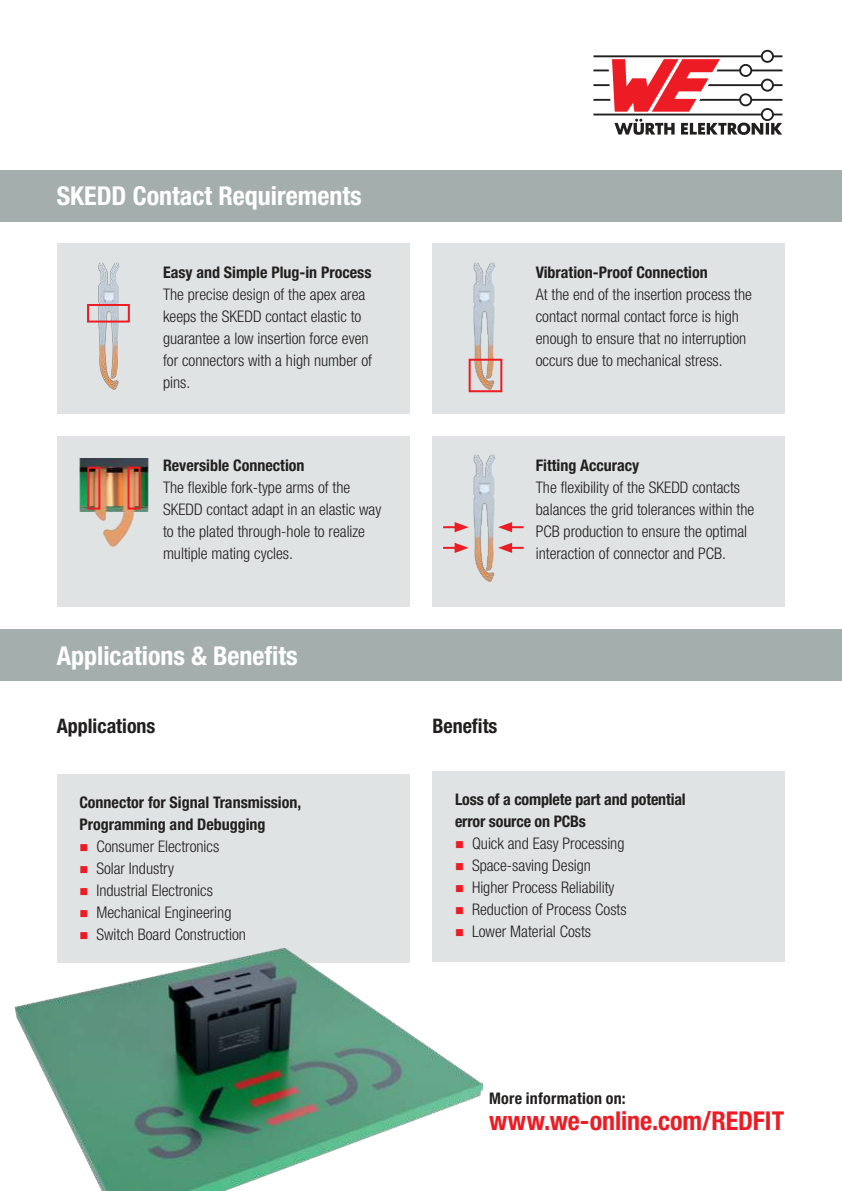
<style>
.page{position:relative;width:842px;height:1191px;background:#fff}
.page>*{position:absolute;margin:0;border:0;box-sizing:border-box;transform-origin:0 0}
.t1{font:700 condensed 26px "Helvetica Neue LT Pro";color:#fff}
.t2{font:700 condensed 26px "Helvetica Neue LT Pro";color:#ed1c24}
.t3{font:700 condensed 20px "Helvetica Neue LT Pro";color:#221f1f}
.t4{font:300 condensed 16px/22px "Helvetica Neue LT Pro";color:#221f1f}
.t5{font:700 condensed 16px/22px "Helvetica Neue LT Pro";color:#221f1f}
</style>
<div class="page">
<div style="left:0;top:629px;width:842px;height:51px;background:#a4afad"></div>
<div style="left:0;top:170px;width:842px;height:51px;background:#a4afad"></div>
<svg style="left:593px;top:50px;width:189px;height:85px"></svg>
<div style="left:57px;top:774px;width:353px;height:189px;background:#dfe3e3"></div>
<div style="left:432px;top:771px;width:353px;height:191px;background:#dfe3e3"></div>
<div style="left:57px;top:244px;width:353px;height:170px;background:#dfe3e3"></div>
<div style="left:57px;top:437px;width:353px;height:170px;background:#dfe3e3"></div>
<div style="left:432px;top:244px;width:353px;height:170px;background:#dfe3e3"></div>
<div style="left:432px;top:437px;width:353px;height:170px;background:#dfe3e3"></div>
<img style="left:87px;top:262px;width:43px;height:128px">
<img style="left:79px;top:459px;width:70px;height:88px">
<img style="left:14px;top:947px;width:469px;height:244px">
<img style="left:468px;top:262px;width:35px;height:131px">
<img style="left:473px;top:454px;width:39px;height:128px">
<div style="left:87px;top:304px;width:43px;height:18px;border:2px solid #ed1c24"></div>
<div style="left:87px;top:467px;width:13px;height:42px;border:2px solid #ed1c24"></div>
<div style="left:128px;top:467px;width:13px;height:42px;border:2px solid #ed1c24"></div>
<div style="left:469px;top:359px;width:33px;height:33px;border:2px solid #ed1c24"></div>
<svg style="left:498px;top:522px;width:26px;height:10px"></svg>
<svg style="left:498px;top:543px;width:26px;height:10px"></svg>
<svg style="left:443px;top:522px;width:26px;height:10px"></svg>
<svg style="left:443px;top:543px;width:26px;height:10px"></svg>
<h1 class="t1" style="left:57px;top:186px;width:307px">SKEDD Contact Requirements</h1>
<p class="t5" style="left:163px;top:263px;width:210px">Easy and Simple Plug-in Process</p>
<p class="t4" style="left:163px;top:285px;width:211px">The precise design of the apex area keeps the SKEDD contact elastic to guarantee a low insertion force even for connectors with a high number of pins.</p>
<p class="t5" style="left:163px;top:455px;width:143px">Reversible Connection</p>
<p class="t4" style="left:163px;top:477px;width:220px">The flexible fork-type arms of the SKEDD contact adapt in an elastic way to the plated through-hole to realize multiple mating cycles.</p>
<h1 class="t1" style="left:57px;top:646px;width:243px">Applications &amp; Benefits</h1>
<p class="t3" style="left:57px;top:718px;width:100px">Applications</p>
<p class="t3" style="left:432px;top:718px;width:67px">Benefits</p>
<p class="t5" style="left:536px;top:263px;width:173px">Vibration-Proof Connection</p>
<p class="t4" style="left:536px;top:285px;width:218px">At the end of the insertion process the contact normal contact force is high enough to ensure that no interruption occurs due to mechanical stress.</p>
<p class="t5" style="left:536px;top:455px;width:105px">Fitting Accuracy</p>
<p class="t4" style="left:536px;top:477px;width:220px">The flexibility of the SKEDD contacts balances the grid tolerances within the PCB production to ensure the optimal interaction of connector and PCB.</p>
<p class="t5" style="left:79px;top:793px;width:223px">Connector for Signal Transmission,<br>Programming and Debugging</p>
<p class="t4" style="left:96px;top:837px;width:151px">Consumer Electronics<br>Solar Industry<br>Industrial Electronics<br>Mechanical Engineering<br>Switch Board Construction</p>
<p class="t5" style="left:455px;top:790px;width:232px">Loss of a complete part and potential error source on PCBs</p>
<p class="t4" style="left:472px;top:834px;width:156px">Quick and Easy Processing<br>Space-saving Design<br>Higher Process Reliability<br>Reduction of Process Costs<br>Lower Material Costs</p>
<p class="t5" style="left:489px;top:1088px;width:138px">More information on:</p>
<h1 class="t2" style="left:489px;top:1111px;width:297px">www.we-online.com/REDFIT</h1>
</div>
